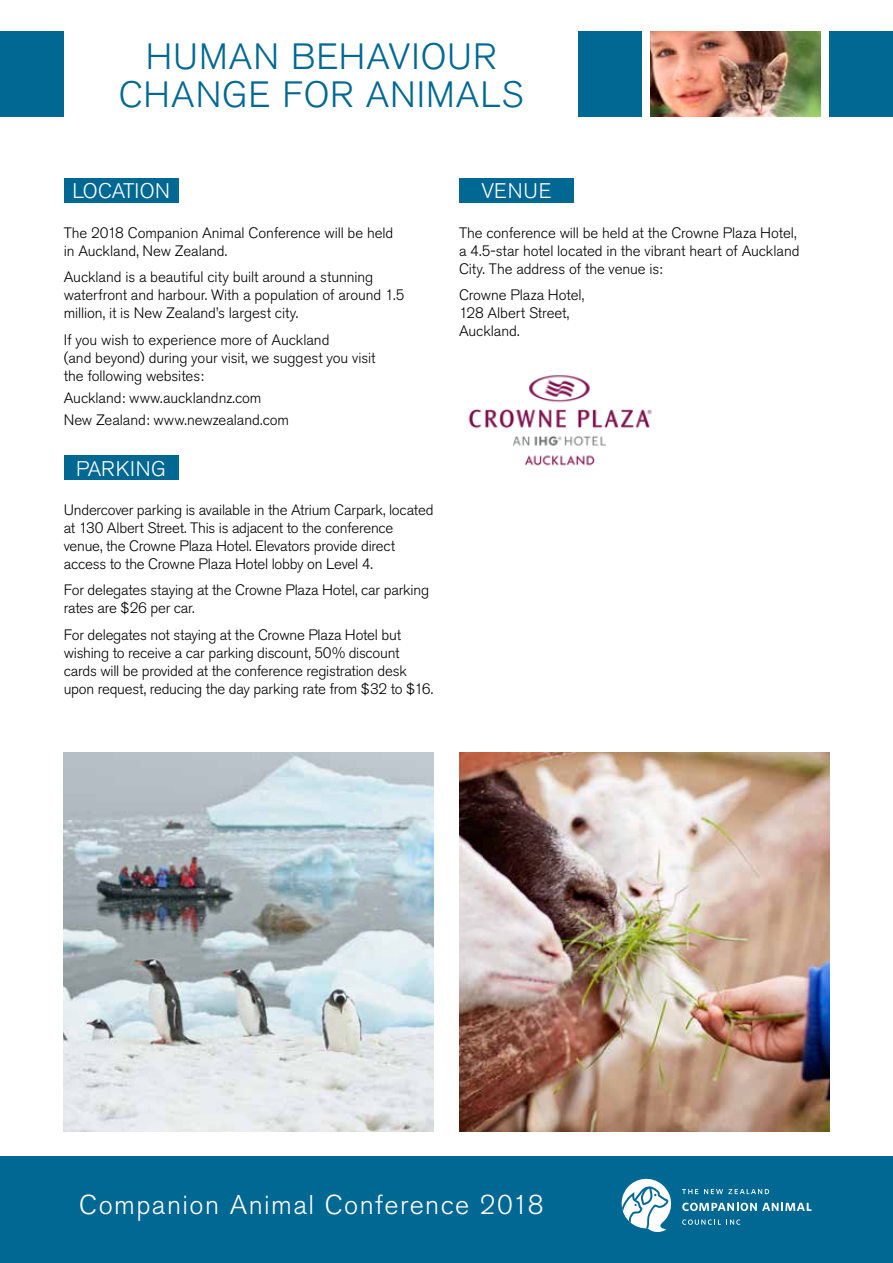
<style>
.page{position:relative;width:893px;height:1263px;background:#fff}
.page>*{position:absolute;margin:0;border:0;box-sizing:border-box;transform-origin:0 0}
.t1{font:300 36.3px/38.2px "Akzidenz Grotesk BE";letter-spacing:.025em;color:#006893;text-align:center}
.t2{font:300 27px "Akzidenz Grotesk BE";letter-spacing:.055em;color:#fff}
.t3{font:300 21px "Akzidenz Grotesk BE";letter-spacing:.02em;color:#fff}
.t4{font:300 21px "Akzidenz Grotesk BE";color:#fff}
.t5{font:300 15px/18px "Akzidenz Grotesk BE";letter-spacing:-.01em;color:#000}
</style>
<div class="page">
<div style="left:579px;top:32px;width:63px;height:85px;background:#006893"></div>
<div style="left:829px;top:32px;width:64px;height:85px;background:#006893"></div>
<div style="left:0;top:32px;width:64px;height:85px;background:#006893"></div>
<img style="left:651px;top:32px;width:170px;height:85px">
<div style="left:0;top:1157px;width:893px;height:106px;background:#006893"></div>
<svg style="left:682px;top:1189px;width:16px;height:5px"></svg>
<svg style="left:704px;top:1189px;width:65px;height:5px"></svg>
<svg style="left:682px;top:1203px;width:130px;height:8px"></svg>
<svg style="left:682px;top:1219px;width:58px;height:6px"></svg>
<svg style="left:621px;top:1178px;width:51px;height:54px"></svg>
<div style="left:64px;top:179px;width:115px;height:24px;background:#006893"></div>
<div style="left:459px;top:179px;width:115px;height:24px;background:#006893"></div>
<div style="left:64px;top:456px;width:115px;height:24px;background:#006893"></div>
<img style="left:468px;top:375px;width:185px;height:91px">
<img style="left:459px;top:753px;width:370px;height:378px">
<img style="left:64px;top:753px;width:369px;height:378px">
<h1 class="t1" style="left:119px;top:38px;width:406px">HUMAN BEHAVIOUR<br>CHANGE FOR ANIMALS</h1>
<h3 class="t4" style="left:72px;top:179px;width:99px">LOCATION</h3>
<p class="t5" style="left:64px;top:224px;width:331px">The 2018 Companion Animal Conference will be held in Auckland, New Zealand.</p>
<p class="t5" style="left:64px;top:268px;width:342px">Auckland is a beautiful city built around a stunning waterfront and harbour. With a population of around 1.5 million, it is New Zealand’s largest city.</p>
<p class="t5" style="left:64px;top:331px;width:313px">If you wish to experience more of Auckland<br>(and beyond) during your visit, we suggest you visit the following websites:</p>
<p class="t5" style="left:64px;top:387px;width:227px;line-height:22.2px">Auckland: www.aucklandnz.com<br>New Zealand: www.newzealand.com</p>
<h3 class="t3" style="left:76px;top:457px;width:91px">PARKING</h3>
<p class="t5" style="left:64px;top:501px;width:371px">Undercover parking is available in the Atrium Carpark, located at 130 Albert Street. This is adjacent to the conference venue, the Crowne Plaza Hotel. Elevators provide direct access to the Crowne Plaza Hotel lobby on Level 4.</p>
<p class="t5" style="left:64px;top:581px;width:367px">For delegates staying at the Crowne Plaza Hotel, car parking rates are $26 per car.</p>
<p class="t5" style="left:64px;top:626px;width:371px">For delegates not staying at the Crowne Plaza Hotel but wishing to receive a car parking discount, 50% discount cards will be provided at the conference registration desk upon request, reducing the day parking rate from $32 to $16.</p>
<h3 class="t3" style="left:481px;top:179px;width:72px">VENUE</h3>
<p class="t5" style="left:459px;top:224px;width:342px">The conference will be held at the Crowne Plaza Hotel, a 4.5-star hotel located in the vibrant heart of Auckland<br>City. The address of the venue is:</p>
<p class="t5" style="left:459px;top:286px;width:127px">Crowne Plaza Hotel,<br>128 Albert Street,<br>Auckland.</p>
<h2 class="t2" style="left:79px;top:1189px;width:466px">Companion Animal Conference 2018</h2>
</div>
